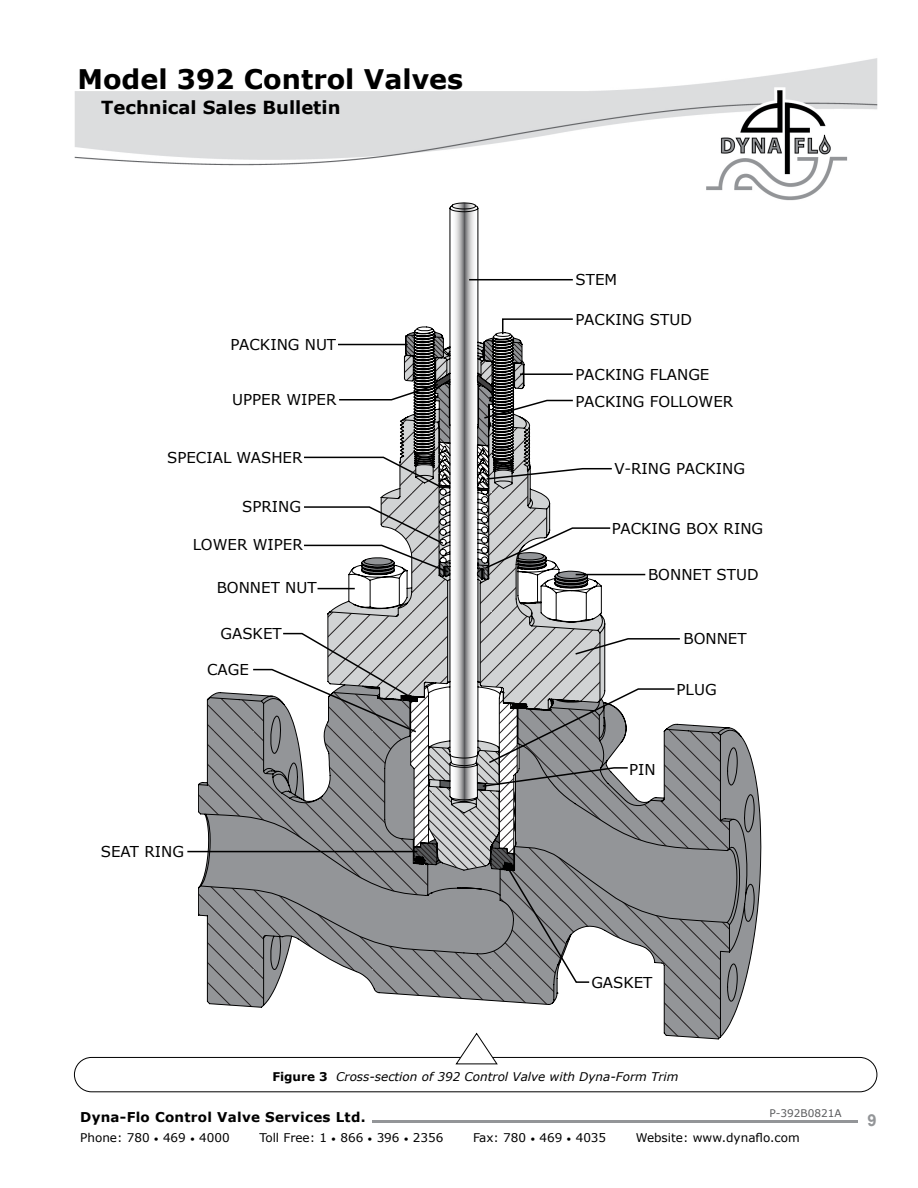
<style>
.page{position:relative;width:918px;height:1188px;background:#fff}
.page>*{position:absolute;margin:0;border:0;box-sizing:border-box;transform-origin:0 0}
.t1{font:700 27px "Verdana";color:#000}
.t2{font:700 18px "Verdana";color:#000}
.t3{font:700 16.5px "Arial";color:#939598}
.t4{font:15px "Verdana";color:#000}
.t5{font:700 13.5px "Verdana";letter-spacing:.02em;color:#000}
.t6{font:12px "Verdana";color:#000}
.t7{font:italic 12px "Verdana";color:#000}
.t8{font:10.5px "Verdana";color:#5a5b5d}
.s1{font-weight:700;font-style:normal}
.s2{font-size:9px}
</style>
<div class="page">
<img style="left:74px;top:58px;width:804px;height:143px">
<hr style="left:372px;top:1120px;width:485px;height:2px;background:#939598">
<svg style="left:198px;top:202px;width:563px;height:837px"></svg>
<div style="left:74px;top:1057px;width:803px;height:35px;border:1px solid #000;border-radius:17px"></div>
<svg style="left:456px;top:1033px;width:41px;height:31px"></svg>
<svg style="left:252px;top:203px;width:477px;height:781px"></svg>
<hr style="left:187px;top:851px;width:230px;height:1px;background:#000">
<h1 class="t1" style="left:77px;top:60px;width:387px">Model 392 Control Valves</h1>
<p class="t2" style="left:101px;top:95px;width:241px">Technical Sales Bulletin</p>
<p class="t4" style="left:576px;top:270px;width:43px">STEM</p>
<p class="t4" style="left:231px;top:334px;width:107px">PACKING NUT</p>
<p class="t4" style="left:576px;top:309px;width:118px">PACKING STUD</p>
<p class="t4" style="left:576px;top:364px;width:135px">PACKING FLANGE</p>
<p class="t4" style="left:232px;top:390px;width:106px">UPPER WIPER</p>
<p class="t4" style="left:576px;top:391px;width:159px">PACKING FOLLOWER</p>
<p class="t4" style="left:167px;top:447px;width:137px">SPECIAL WASHER</p>
<p class="t4" style="left:242px;top:496px;width:60px">SPRING</p>
<p class="t4" style="left:193px;top:534px;width:112px">LOWER WIPER</p>
<p class="t4" style="left:217px;top:577px;width:101px">BONNET NUT</p>
<p class="t4" style="left:221px;top:623px;width:63px">GASKET</p>
<p class="t4" style="left:207px;top:659px;width:43px">CAGE</p>
<p class="t4" style="left:101px;top:842px;width:85px">SEAT RING</p>
<p class="t4" style="left:615px;top:458px;width:132px">V-RING PACKING</p>
<p class="t4" style="left:612px;top:518px;width:153px">PACKING BOX RING</p>
<p class="t4" style="left:648px;top:564px;width:112px">BONNET STUD</p>
<p class="t4" style="left:683px;top:628px;width:65px">BONNET</p>
<p class="t4" style="left:677px;top:679px;width:42px">PLUG</p>
<p class="t4" style="left:629px;top:759px;width:28px">PIN</p>
<p class="t4" style="left:591px;top:972px;width:63px">GASKET</p>
<p class="t7" style="left:272px;top:1068px;width:408px"><span class="s1">Figure 3</span> Cross-section of 392 Control Valve with Dyna-Form Trim</p>
<p class="t8" style="left:770px;top:1106px;width:74px">P-392B0821A</p>
<p class="t5" style="left:80px;top:1108px;width:287px">Dyna-Flo Control Valve Services Ltd.</p>
<p class="t6" style="left:80px;top:1130px;width:151px">Phone: 780 <span class="s2">•</span> 469 <span class="s2">•</span> 4000</p>
<p class="t6" style="left:259px;top:1130px;width:186px">Toll Free: 1 <span class="s2">•</span> 866 <span class="s2">•</span> 396 <span class="s2">•</span> 2356</p>
<p class="t6" style="left:473px;top:1130px;width:135px">Fax: 780 <span class="s2">•</span> 469 <span class="s2">•</span> 4035</p>
<p class="t6" style="left:636px;top:1130px;width:165px">Website: www.dynaflo.com</p>
<p class="t3" style="left:867px;top:1108px;width:11px">9</p>
</div>
